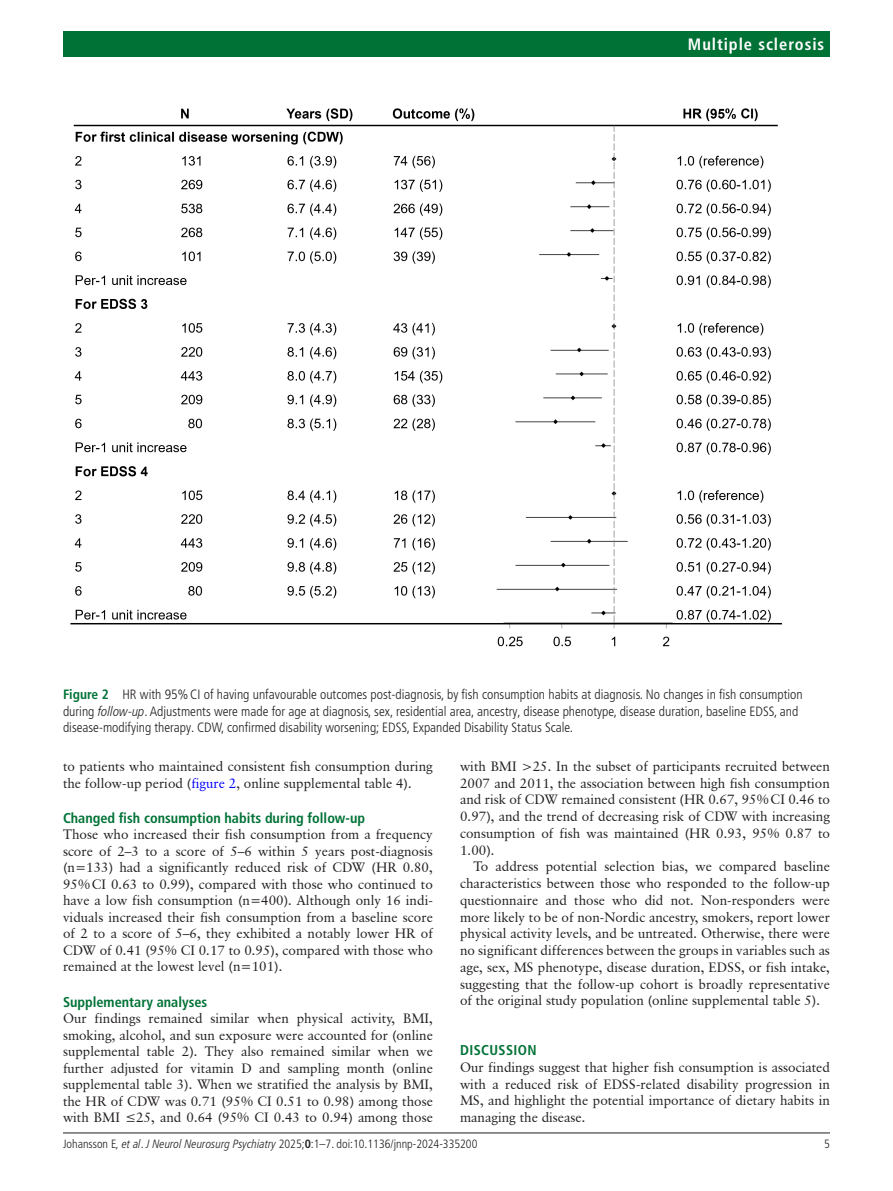
<style>
.page{position:relative;width:893px;height:1191px;background:#fff}
.page>*{position:absolute;margin:0;border:0;box-sizing:border-box;transform-origin:0 0}
.t1{font:700 condensed 16.5px "Frutiger LT Pro";letter-spacing:.055em;color:#fff}
.t2{font:700 condensed 14.25px "Frutiger LT Pro";color:#007236}
.t3{font:700 condensed 14.25px "Frutiger LT Pro";letter-spacing:.025em;color:#007236}
.t4{font:13.5px/16.8px "Classical Garamond BT";color:#231f20;text-align:justify}
.t5{font:300 condensed 13.5px/16.5px "Frutiger LT Pro";color:#231f20}
.t6{font:300 condensed 12px "Frutiger LT Pro";color:#231f20}
.s1{font-weight:700;color:#007236}
.s2{font-style:italic}
.s3{color:#00f}
.s4{font-weight:700}
</style>
<div class="page">
<hr style="left:63px;top:1132px;width:767px;height:1px;background:#231f20">
<div style="left:63px;top:31px;width:767px;height:25px;background:#007236"></div>
<img style="left:70px;top:108px;width:712px;height:539px">
<p class="t1" style="left:688px;top:34px;width:138px">Multiple sclerosis</p>
<p class="t5" style="left:63px;top:686px;width:741px"><span class="s1">Figure 2</span> HR with 95%CI of having unfavourable outcomes post-diagnosis, by fish consumption habits at diagnosis. No changes in fish consumption during <span class="s2">follow-up</span>. Adjustments were made for age at diagnosis, sex, residential area, ancestry, disease phenotype, disease duration, baseline EDSS, and disease-modifying therapy. CDW, confirmed disability worsening; EDSS, Expanded Disability Status Scale.</p>
<p class="t4" style="left:63px;top:758px;width:371px">to patients who maintained consistent fish consumption during the follow-up period (<span class="s3">figure 2</span>, online supplemental table 4).</p>
<p class="t2" style="left:63px;top:809px;width:304px">Changed fish consumption habits during follow-up</p>
<p class="t4" style="left:63px;top:826px;width:371px">Those who increased their fish consumption from a frequency score of 2–3 to a score of 5–6 within 5 years post-diagnosis (n=133) had a significantly reduced risk of CDW (HR 0.80, 95%CI 0.63 to 0.99), compared with those who continued to have a low fish consumption (n=400). Although only 16 indi&shy;viduals increased their fish consumption from a baseline score of 2 to a score of 5–6, they exhibited a notably lower HR of CDW of 0.41 (95% CI 0.17 to 0.95), compared with those who remained at the lowest level (n=101).</p>
<p class="t2" style="left:63px;top:993px;width:146px">Supplementary analyses</p>
<p class="t4" style="left:63px;top:1010px;width:371px">Our findings remained similar when physical activity, BMI, smoking, alcohol, and sun exposure were accounted for (online supplemental table 2). They also remained similar when we further adjusted for vitamin D and sampling month (online supplemental table 3). When we stratified the analysis by BMI, the HR of CDW was 0.71 (95% CI 0.51 to 0.98) among those with BMI ≤25, and 0.64 (95% CI 0.43 to 0.94) among those</p>
<p class="t4" style="left:460px;top:757px;width:371px">with BMI &gt;25. In the subset of participants recruited between 2007 and 2011, the association between high fish consumption and risk of CDW remained consistent (HR 0.67, 95%CI 0.46 to 0.97), and the trend of decreasing risk of CDW with increasing consumption of fish was maintained (HR 0.93, 95% 0.87 to 1.00).</p>
<p class="t4" style="left:460px;top:858px;width:371px;text-indent:14px">To address potential selection bias, we compared baseline characteristics between those who responded to the follow-up questionnaire and those who did not. Non-responders were more likely to be of non-Nordic ancestry, smokers, report lower physical activity levels, and be untreated. Otherwise, there were no significant differences between the groups in variables such as age, sex, MS phenotype, disease duration, EDSS, or fish intake, suggesting that the follow-up cohort is broadly representative of the original study population (online supplemental table 5).</p>
<p class="t3" style="left:460px;top:1041px;width:78px">DISCUSSION</p>
<p class="t4" style="left:460px;top:1058px;width:371px">Our findings suggest that higher fish consumption is associated with a reduced risk of EDSS-related disability progression in MS, and highlight the potential importance of dietary habits in managing the disease.</p>
<p class="t6" style="left:63px;top:1136px;width:416px">Johansson E<span class="s2">, et al</span>. <span class="s2">J Neurol Neurosurg Psychiatry</span> 2025;<span class="s4">0</span>:1–7. doi:10.1136/jnnp-2024-335200</p>
<p class="t6" style="left:824px;top:1136px;width:7px">5</p>
</div>
